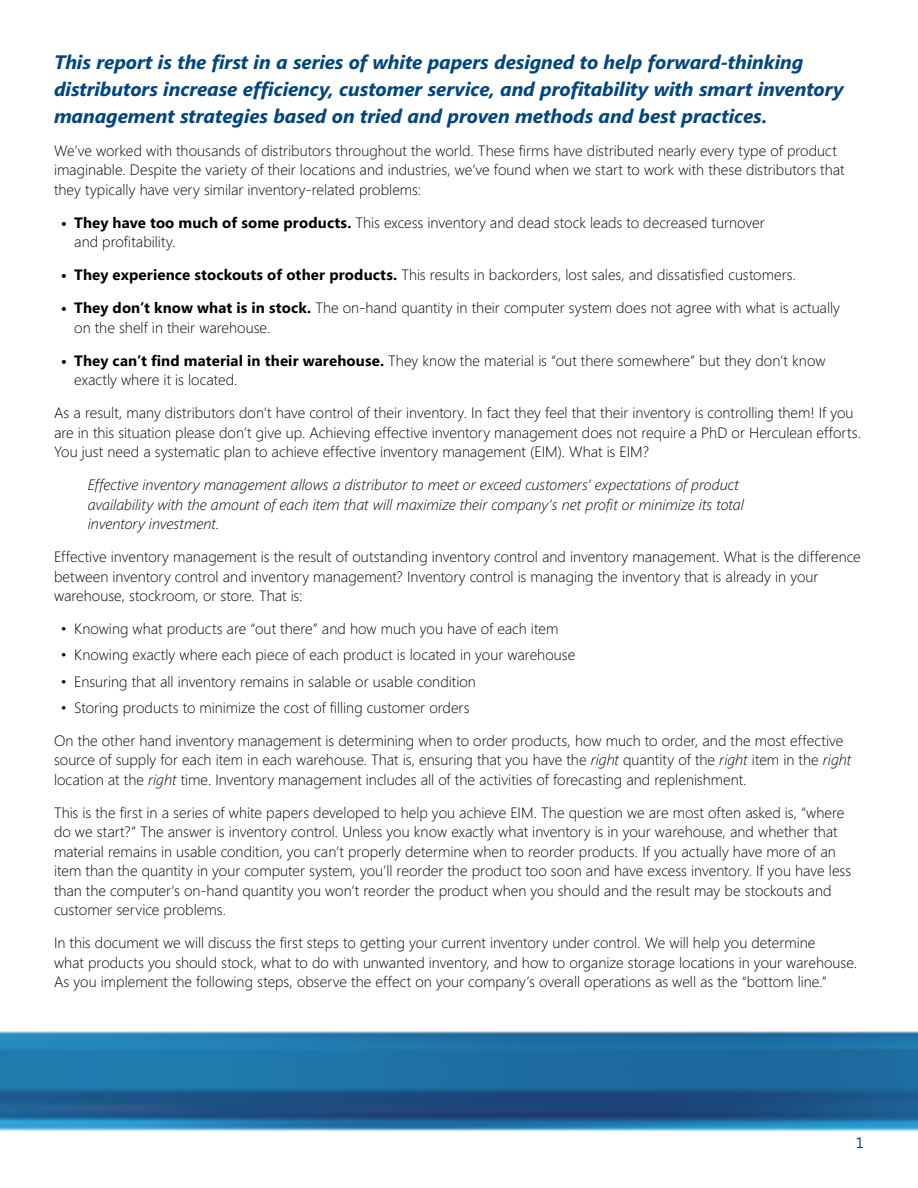
<style>
.page{position:relative;width:918px;height:1188px;background:#fff}
.page>*{position:absolute;margin:0;border:0;box-sizing:border-box;transform-origin:0 0}
.t1{font:italic 700 19.5px/27px "Segoe";color:#00467f}
.t2{font:300 15px/19.5px "Segoe";color:#000}
.t3{font:italic 300 15px/19.5px "Segoe";color:#000}
.t4{font:15px "Segoe";color:#00467f}
.s1{font-weight:700}
.s2{font-style:italic}
</style>
<div class="page">
<img style="left:0;top:1031px;width:918px;height:101px">
<p class="t1" style="left:54px;top:48px;width:791px">This report is the first in a series of white papers designed to help forward-thinking distributors increase efficiency, customer service, and profitability with smart inventory management strategies based on tried and proven methods and best practices.</p>
<p class="t2" style="left:54px;top:140px;width:792px">We’ve worked with thousands of distributors throughout the world. These firms have distributed nearly every type of product imaginable. Despite the variety of their locations and industries, we’ve found when we start to work with these distributors that they typically have very similar inventory-related problems:</p>
<p class="t2" style="left:74px;top:212px;width:692px;text-indent:-14px"><span class="s1">• They have too much of some products.</span> This excess inventory and dead stock leads to decreased turnover and profitability.</p>
<p class="t2" style="left:61px;top:265px;width:737px"><span class="s1">• They experience stockouts of other products.</span> This results in backorders, lost sales, and dissatisfied customers.</p>
<p class="t2" style="left:74px;top:298px;width:767px;text-indent:-14px"><span class="s1">• They don’t know what is in stock.</span> The on-hand quantity in their computer system does not agree with what is actually on the shelf in their warehouse.</p>
<p class="t2" style="left:74px;top:350px;width:753px;text-indent:-14px"><span class="s1">• They can’t find material in their warehouse.</span> They know the material is “out there somewhere” but they don’t know exactly where it is located.</p>
<p class="t2" style="left:54px;top:403px;width:808px">As a result, many distributors don’t have control of their inventory. In fact they feel that their inventory is controlling them! If you are in this situation please don’t give up. Achieving effective inventory management does not require a PhD or Herculean efforts.<br>You just need a systematic plan to achieve effective inventory management (EIM). What is EIM?</p>
<p class="t3" style="left:88px;top:475px;width:658px">Effective inventory management allows a distributor to meet or exceed customers’ expectations of product availability with the amount of each item that will maximize their company’s net profit or minimize its total inventory investment.</p>
<p class="t2" style="left:54px;top:547px;width:808px">Effective inventory management is the result of outstanding inventory control and inventory management. What is the difference between inventory control and inventory management? Inventory control is managing the inventory that is already in your warehouse, stockroom, or store. That is:</p>
<p class="t2" style="left:61px;top:619px;width:499px">• Knowing what products are “out there” and how much you have of each item</p>
<p class="t2" style="left:61px;top:645px;width:516px">• Knowing exactly where each piece of each product is located in your warehouse</p>
<p class="t2" style="left:61px;top:671px;width:417px">• Ensuring that all inventory remains in salable or usable condition</p>
<p class="t2" style="left:61px;top:697px;width:410px">• Storing products to minimize the cost of filling customer orders</p>
<p class="t2" style="left:54px;top:730px;width:799px">On the other hand inventory management is determining when to order products, how much to order, and the most effective source of supply for each item in each warehouse. That is, ensuring that you have the <span class="s2">right</span> quantity of the <span class="s2">right</span> item in the <span class="s2">right </span>location at the <span class="s2">right</span> time. Inventory management includes all of the activities of forecasting and replenishment.</p>
<p class="t2" style="left:54px;top:802px;width:799px">This is the first in a series of white papers developed to help you achieve EIM. The question we are most often asked is, “where do we start?” The answer is inventory control. Unless you know exactly what inventory is in your warehouse, and whether that material remains in usable condition, you can’t properly determine when to reorder products. If you actually have more of an item than the quantity in your computer system, you’ll reorder the product too soon and have excess inventory. If you have less than the computer’s on-hand quantity you won’t reorder the product when you should and the result may be stockouts and customer service problems.</p>
<p class="t2" style="left:54px;top:933px;width:805px">In this document we will discuss the first steps to getting your current inventory under control. We will help you determine<br>what products you should stock, what to do with unwanted inventory, and how to organize storage locations in your warehouse.<br>As you implement the following steps, observe the effect on your company’s overall operations as well as the “bottom line.”</p>
<p class="t4" style="left:856px;top:1133px;width:10px">1</p>
</div>
